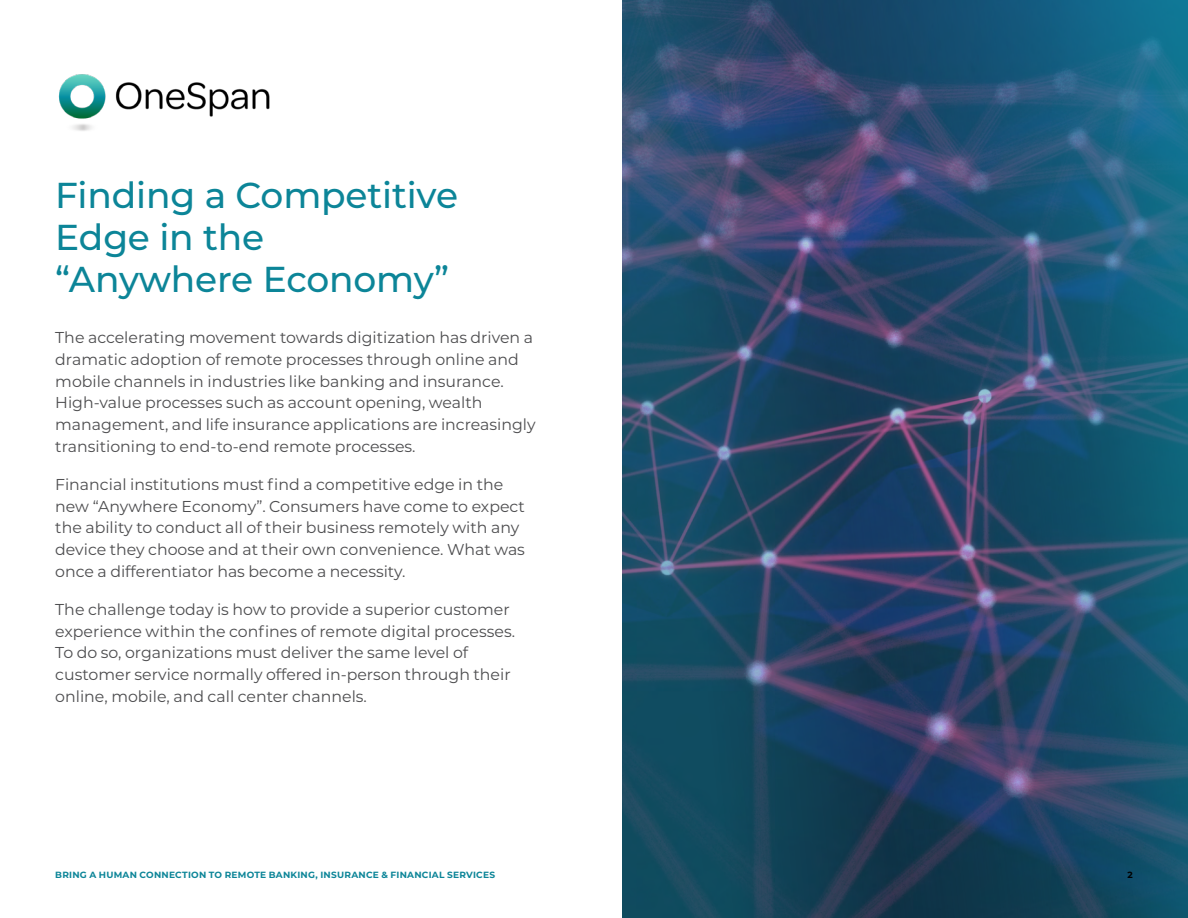
<style>
.page{position:relative;width:1188px;height:918px;background:#fff}
.page>*{position:absolute;margin:0;border:0;box-sizing:border-box;transform-origin:0 0}
.t1{font:500 36px/42px "Montserrat";letter-spacing:-.005em;color:#0c8598}
.t2{font:15.75px/21.8px "Montserrat";color:#4d4d4f}
.t3{font:700 9px "Montserrat";letter-spacing:.025em;color:#0c8598}
.t4{font:700 9px "Montserrat";color:#000}
</style>
<div class="page">
<img style="left:58px;top:74px;width:212px;height:57px">
<svg style="left:622px;top:0;width:566px;height:918px;background:#244b6b"></svg>
<h1 class="t1" style="left:55px;top:173px;width:404px">Finding a Competitive<br>Edge in the “Anywhere Economy”</h1>
<p class="t2" style="left:55px;top:326px;width:482px">The accelerating movement towards digitization has driven a dramatic adoption of remote processes through online and mobile channels in industries like banking and insurance.<br>High-value processes such as account opening, wealth management, and life insurance applications are increasingly transitioning to end-to-end remote processes.</p>
<p class="t2" style="left:55px;top:473px;width:471px">Financial institutions must find a competitive edge in the new “Anywhere Economy”. Consumers have come to expect the ability to conduct all of their business remotely with any device they choose and at their own convenience. What was once a differentiator has become a necessity.</p>
<p class="t2" style="left:55px;top:598px;width:461px">The challenge today is how to provide a superior customer experience within the confines of remote digital processes.<br>To do so, organizations must deliver the same level of customer service normally offered in-person through their online, mobile, and call center channels.</p>
<p class="t3" style="left:55px;top:868px;width:441px">BRING A HUMAN CONNECTION TO REMOTE BANKING, INSURANCE &amp; FINANCIAL SERVICES</p>
<p class="t4" style="left:1127px;top:868px;width:7px">2</p>
</div>
